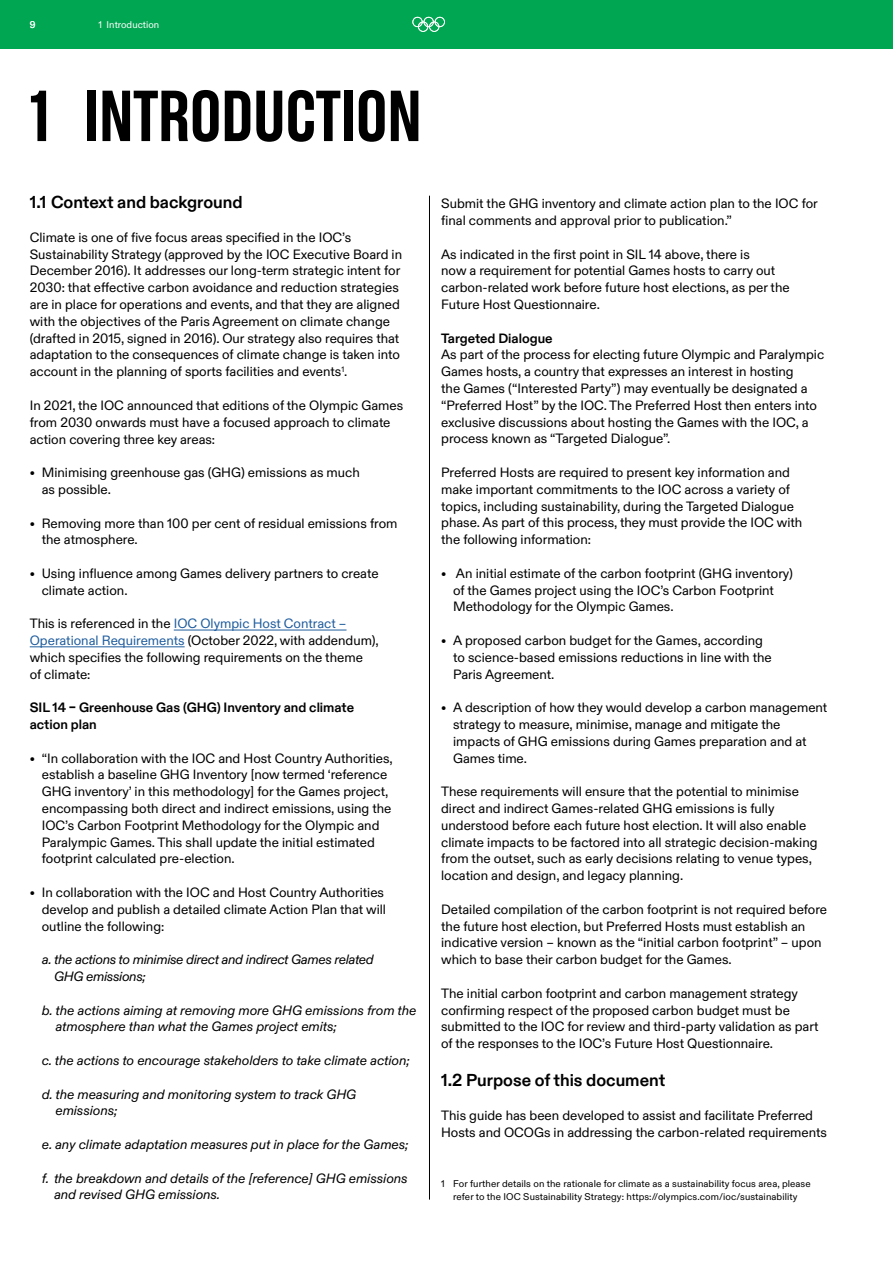
<style>
.page{position:relative;width:893px;height:1263px;background:#fff}
.page>*{position:absolute;margin:0;border:0;box-sizing:border-box;transform-origin:0 0}
.t1{font:72px "Olympic Headline";letter-spacing:-.01em;color:#000}
.t2{font:700 17.25px "Olympic Sans";color:#000}
.t3{font:13.5px/16.8px "Olympic Sans";color:#000}
.t4{font:italic 13.5px/16.8px "Olympic Sans";color:#000}
.t5{font:700 13.5px/16.8px "Olympic Sans";color:#000}
.t6{font:italic 13.5px/16.8px "Olympic Sans";letter-spacing:-.02em;color:#000}
.t7{font:9.75px/12.6px "Olympic Sans";letter-spacing:.01em;color:#000;text-align:center}
.t8{font:9.75px "Olympic Sans";letter-spacing:.005em;color:#fff}
.s1{color:#215e9e}
</style>
<div class="page">
<hr style="left:174px;top:630px;width:173px;height:1px;background:#215e9e">
<hr style="left:30px;top:646px;width:155px;height:1px;background:#215e9e">
<hr style="left:429px;top:196px;width:1px;height:1003px;background:#000">
<div style="left:0;top:0;width:893px;height:49px;background:#00a651"></div>
<svg style="left:412px;top:17px;width:33px;height:15px"></svg>
<p class="t8" style="left:30px;top:17px;width:7px">9</p>
<p class="t8" style="left:98px;top:17px;width:62px">1 Introduction</p>
<h1 class="t1" style="left:30px;top:77px;width:394px">1 INTRODUCTION</h1>
<p class="t2" style="left:30px;top:189px;width:214px">1.1 Context and background</p>
<p class="t3" style="left:30px;top:228px;width:374px">Climate is one of five focus areas specified in the IOC’s Sustainability Strategy (approved by the IOC Executive Board in December 2016). It addresses our long-term strategic intent for 2030: that effective carbon avoidance and reduction strategies are in place for operations and events, and that they are aligned with the objectives of the Paris Agreement on climate change (drafted in 2015, signed in 2016). Our strategy also requires that adaptation to the consequences of climate change is taken into account in the planning of sports facilities and events<sup>1</sup>.</p>
<p class="t3" style="left:30px;top:396px;width:375px">In 2021, the IOC announced that editions of the Olympic Games from 2030 onwards must have a focused approach to climate action covering three key areas:</p>
<p class="t3" style="left:42px;top:463px;width:320px;text-indent:-12px">• Minimising greenhouse gas (GHG) emissions as much as possible.</p>
<p class="t3" style="left:42px;top:513px;width:357px;text-indent:-12px">• Removing more than 100 per cent of residual emissions from the atmosphere.</p>
<p class="t3" style="left:42px;top:564px;width:338px;text-indent:-12px">• Using influence among Games delivery partners to create climate action.</p>
<p class="t3" style="left:30px;top:614px;width:351px">This is referenced in the <span class="s1">IOC Olympic Host Contract – Operational Requirements</span> (October 2022, with addendum), which specifies the following requirements on the theme<br>of climate:</p>
<p class="t5" style="left:30px;top:698px;width:326px">SIL 14 – Greenhouse Gas (GHG) Inventory and climate action plan</p>
<p class="t3" style="left:42px;top:749px;width:353px;text-indent:-12px">• “In collaboration with the IOC and Host Country Authorities, establish a baseline GHG Inventory [now termed ‘reference GHG inventory’ in this methodology] for the Games project, encompassing both direct and indirect emissions, using the IOC’s Carbon Footprint Methodology for the Olympic and Paralympic Games. This shall update the initial estimated footprint calculated pre-election.</p>
<p class="t3" style="left:42px;top:883px;width:346px;text-indent:-12px">• In collaboration with the IOC and Host Country Authorities develop and publish a detailed climate Action Plan that will outline the following:</p>
<p class="t6" style="left:54px;top:950px;width:321px;text-indent:-12px">a. the actions to minimise direct and indirect Games related<br>GHG emissions;</p>
<p class="t4" style="left:55px;top:1001px;width:362px;text-indent:-14px">b. the actions aiming at removing more GHG emissions from the atmosphere than what the Games project emits;</p>
<p class="t4" style="left:42px;top:1051px;width:369px">c. the actions to encourage stakeholders to take climate action;</p>
<p class="t4" style="left:55px;top:1085px;width:302px;text-indent:-14px">d. the measuring and monitoring system to track GHG emissions;</p>
<p class="t4" style="left:42px;top:1135px;width:368px">e. any climate adaptation measures put in place for the Games;</p>
<p class="t4" style="left:54px;top:1169px;width:355px;text-indent:-12px">f. the breakdown and details of the [reference] GHG emissions and revised GHG emissions.</p>
<p class="t7" style="left:441px;top:1177px;width:371px">1 For further details on the rationale for climate as a sustainability focus area, please refer to the IOC Sustainability Strategy: https://olympics.com/ioc/sustainability</p>
<p class="t3" style="left:441px;top:194px;width:378px">Submit the GHG inventory and climate action plan to the IOC for final comments and approval prior to publication.”</p>
<p class="t3" style="left:441px;top:245px;width:350px">As indicated in the first point in SIL 14 above, there is<br>now a requirement for potential Games hosts to carry out carbon-related work before future host elections, as per the Future Host Questionnaire.</p>
<p class="t5" style="left:441px;top:329px;width:113px">Targeted Dialogue</p>
<p class="t3" style="left:441px;top:345px;width:385px">As part of the process for electing future Olympic and Paralympic Games hosts, a country that expresses an interest in hosting<br>the Games (“Interested Party”) may eventually be designated a “Preferred Host” by the IOC. The Preferred Host then enters into exclusive discussions about hosting the Games with the IOC, a process known as “Targeted Dialogue”.</p>
<p class="t3" style="left:441px;top:463px;width:363px">Preferred Hosts are required to present key information and make important commitments to the IOC across a variety of topics, including sustainability, during the Targeted Dialogue phase. As part of this process, they must provide the IOC with the following information:</p>
<p class="t3" style="left:453px;top:564px;width:341px;text-indent:-12px">• An initial estimate of the carbon footprint (GHG inventory) of the Games project using the IOC’s Carbon Footprint<br>Methodology for the Olympic Games.</p>
<p class="t3" style="left:453px;top:631px;width:320px;text-indent:-12px">• A proposed carbon budget for the Games, according to science-based emissions reductions in line with the<br>Paris Agreement.</p>
<p class="t3" style="left:453px;top:698px;width:376px;text-indent:-12px">• A description of how they would develop a carbon management strategy to measure, minimise, manage and mitigate the impacts of GHG emissions during Games preparation and at Games time.</p>
<p class="t3" style="left:441px;top:782px;width:378px">These requirements will ensure that the potential to minimise direct and indirect Games-related GHG emissions is fully understood before each future host election. It will also enable climate impacts to be factored into all strategic decision-making from the outset, such as early decisions relating to venue types, location and design, and legacy planning.</p>
<p class="t3" style="left:441px;top:900px;width:387px">Detailed compilation of the carbon footprint is not required before the future host election, but Preferred Hosts must establish an indicative version – known as the “initial carbon footprint” – upon which to base their carbon budget for the Games.</p>
<p class="t3" style="left:441px;top:984px;width:379px">The initial carbon footprint and carbon management strategy confirming respect of the proposed carbon budget must be submitted to the IOC for review and third-party validation as part of the responses to the IOC’s Future Host Questionnaire.</p>
<p class="t2" style="left:441px;top:1067px;width:226px">1.2 Purpose of this document</p>
<p class="t3" style="left:441px;top:1106px;width:387px">This guide has been developed to assist and facilitate Preferred<br>Hosts and OCOGs in addressing the carbon-related requirements</p>
</div>
